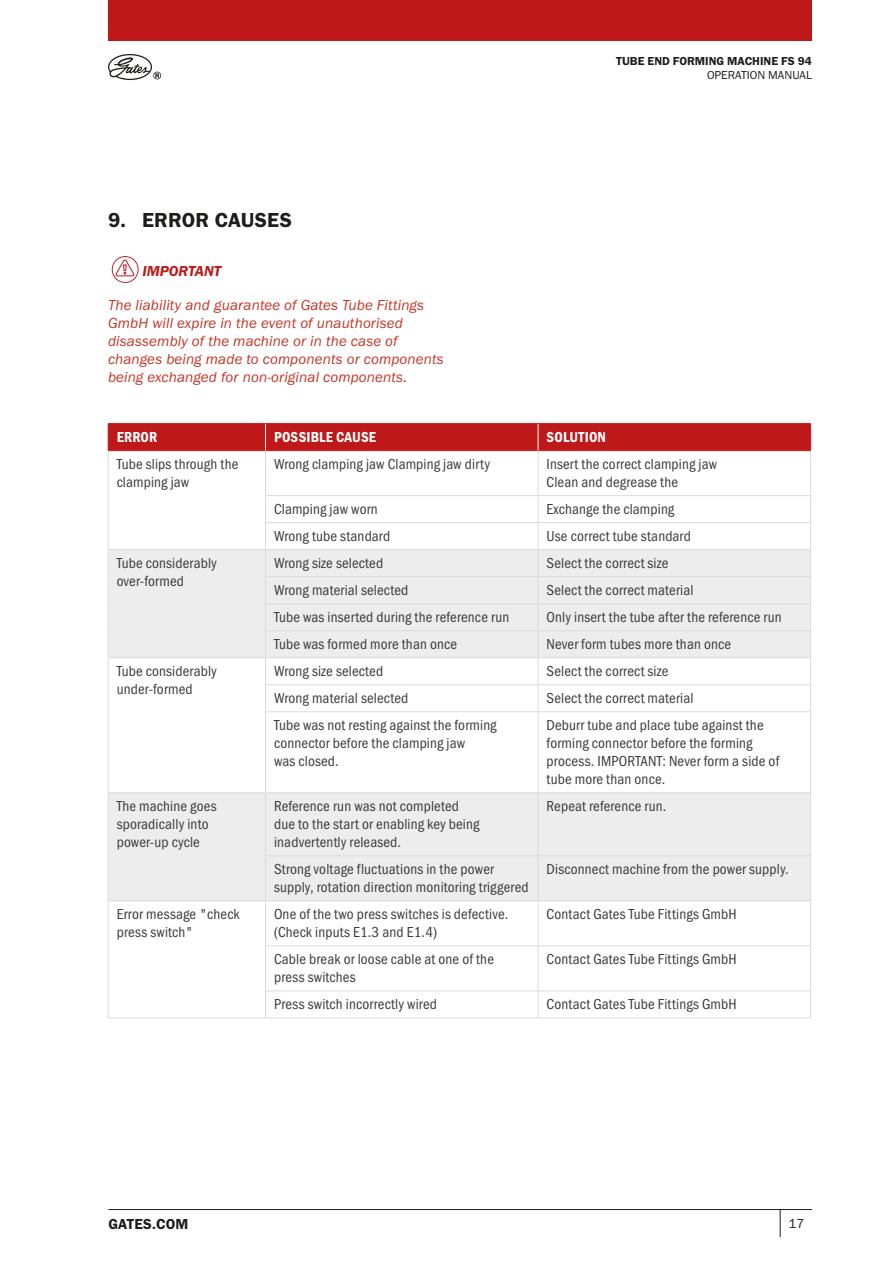
<style>
.page{position:relative;width:893px;height:1263px;background:#fff}
.page>*{position:absolute;margin:0;border:0;box-sizing:border-box;transform-origin:0 0}
.BODY_-_Title_-_14pt{font:21px "Franklin Gothic URW Dem";letter-spacing:.01em;color:#1d1d1b}
.BODY_-_10pt{font:15px/18px "Franklin Gothic URW Cond";letter-spacing:.01em;color:#3c3c3b}
.Body_-_Example-Note{font:15px/18px "Franklin Gothic URW Boo Ita";letter-spacing:.01em;color:#c43425}
.BODY_-_10pt-2{font:15px "Franklin Gothic URW Con Dem";letter-spacing:.01em;color:#fff}
.t1{font:15px "Franklin Gothic URW Dem";letter-spacing:.01em;color:#1d1d1b}
.Body_-_Example-Note-2{font:15px "Franklin Gothic URW Dem Ita";color:#be1818}
.t2{font:13.5px "Franklin Gothic URW Boo";color:#1d1d1b}
.t3{font:12px "Franklin Gothic URW Dem";color:#1d1d1b}
.t4{font:12px "Franklin Gothic URW Boo";color:#1d1d1b}
</style>
<div class="page">
<div style="left:108px;top:0;width:704px;height:40px;background:#be1818"></div>
<svg style="left:780px;top:1210px;width:1px;height:27px"></svg>
<hr style="left:108px;top:1209px;width:704px;height:1px;background:#1d1d1b">
<svg style="left:108px;top:54px;width:53px;height:26px"></svg>
<svg style="left:112px;top:256px;width:27px;height:27px"></svg>
<svg style="left:109px;top:451px;width:156px;height:567px"></svg>
<svg style="left:266px;top:451px;width:544px;height:567px"></svg>
<svg style="left:109px;top:550px;width:701px;height:350px;fill:#ededed"></svg>
<hr style="left:108px;top:451px;width:1px;height:45px;background:#dadada">
<hr style="left:265px;top:451px;width:1px;height:44px;background:#dadada">
<hr style="left:538px;top:451px;width:1px;height:44px;background:#dadada">
<hr style="left:810px;top:451px;width:1px;height:44px;background:#dadada">
<hr style="left:265px;top:495px;width:273px;height:1px;background:#dadada">
<hr style="left:538px;top:495px;width:273px;height:1px;background:#dadada">
<hr style="left:265px;top:522px;width:273px;height:1px;background:#dadada">
<hr style="left:538px;top:522px;width:273px;height:1px;background:#dadada">
<hr style="left:108px;top:549px;width:158px;height:1px;background:#dadada">
<hr style="left:266px;top:549px;width:272px;height:1px;background:#dadada">
<hr style="left:538px;top:549px;width:273px;height:1px;background:#dadada">
<hr style="left:265px;top:576px;width:273px;height:1px;background:#dadada">
<hr style="left:538px;top:576px;width:273px;height:1px;background:#dadada">
<hr style="left:265px;top:603px;width:273px;height:1px;background:#dadada">
<hr style="left:538px;top:603px;width:273px;height:1px;background:#dadada">
<hr style="left:265px;top:630px;width:273px;height:1px;background:#dadada">
<hr style="left:538px;top:630px;width:273px;height:1px;background:#dadada">
<hr style="left:108px;top:657px;width:158px;height:1px;background:#dadada">
<svg style="left:108px;top:496px;width:1px;height:216px"></svg>
<hr style="left:108px;top:712px;width:1px;height:81px;background:#dadada">
<hr style="left:266px;top:657px;width:272px;height:1px;background:#dadada">
<hr style="left:538px;top:657px;width:273px;height:1px;background:#dadada">
<hr style="left:265px;top:684px;width:273px;height:1px;background:#dadada">
<svg style="left:265px;top:496px;width:1px;height:215px"></svg>
<hr style="left:538px;top:684px;width:273px;height:1px;background:#dadada">
<svg style="left:538px;top:496px;width:1px;height:215px"></svg>
<svg style="left:810px;top:496px;width:1px;height:215px"></svg>
<hr style="left:265px;top:711px;width:273px;height:1px;background:#dadada">
<hr style="left:265px;top:712px;width:1px;height:81px;background:#dadada">
<hr style="left:538px;top:711px;width:273px;height:1px;background:#dadada">
<hr style="left:538px;top:712px;width:1px;height:81px;background:#dadada">
<hr style="left:810px;top:712px;width:1px;height:81px;background:#dadada">
<hr style="left:108px;top:792px;width:158px;height:1px;background:#dadada">
<hr style="left:108px;top:793px;width:1px;height:63px;background:#dadada">
<hr style="left:108px;top:856px;width:1px;height:45px;background:#dadada">
<hr style="left:266px;top:792px;width:272px;height:1px;background:#dadada">
<hr style="left:265px;top:793px;width:1px;height:63px;background:#dadada">
<hr style="left:538px;top:792px;width:273px;height:1px;background:#dadada">
<hr style="left:538px;top:793px;width:1px;height:63px;background:#dadada">
<hr style="left:810px;top:793px;width:1px;height:63px;background:#dadada">
<hr style="left:265px;top:855px;width:273px;height:1px;background:#dadada">
<hr style="left:265px;top:856px;width:1px;height:45px;background:#dadada">
<hr style="left:538px;top:855px;width:273px;height:1px;background:#dadada">
<hr style="left:538px;top:856px;width:1px;height:45px;background:#dadada">
<hr style="left:810px;top:856px;width:1px;height:45px;background:#dadada">
<hr style="left:108px;top:900px;width:158px;height:1px;background:#dadada">
<hr style="left:108px;top:901px;width:1px;height:45px;background:#dadada">
<hr style="left:108px;top:946px;width:1px;height:45px;background:#dadada">
<svg style="left:108px;top:991px;width:1px;height:27px"></svg>
<hr style="left:108px;top:1018px;width:158px;height:1px;background:#dadada">
<hr style="left:266px;top:900px;width:272px;height:1px;background:#dadada">
<hr style="left:265px;top:901px;width:1px;height:45px;background:#dadada">
<hr style="left:538px;top:900px;width:273px;height:1px;background:#dadada">
<hr style="left:538px;top:901px;width:1px;height:45px;background:#dadada">
<hr style="left:810px;top:901px;width:1px;height:45px;background:#dadada">
<hr style="left:265px;top:945px;width:273px;height:1px;background:#dadada">
<hr style="left:265px;top:946px;width:1px;height:45px;background:#dadada">
<hr style="left:538px;top:945px;width:273px;height:1px;background:#dadada">
<hr style="left:538px;top:946px;width:1px;height:45px;background:#dadada">
<hr style="left:810px;top:946px;width:1px;height:45px;background:#dadada">
<hr style="left:265px;top:991px;width:273px;height:1px;background:#dadada">
<svg style="left:265px;top:992px;width:1px;height:26px"></svg>
<hr style="left:538px;top:991px;width:273px;height:1px;background:#dadada">
<svg style="left:538px;top:992px;width:1px;height:26px"></svg>
<svg style="left:810px;top:992px;width:1px;height:26px"></svg>
<hr style="left:266px;top:1018px;width:272px;height:1px;background:#dadada">
<hr style="left:538px;top:1018px;width:273px;height:1px;background:#dadada">
<hr style="left:108px;top:423px;width:158px;height:1px;background:#be1818">
<hr style="left:266px;top:423px;width:272px;height:1px;background:#be1818">
<hr style="left:538px;top:423px;width:273px;height:1px;background:#be1818">
<div style="left:108px;top:424px;width:703px;height:27px;background:#be1818"></div>
<p class="BODY_-_Title_-_14pt" style="left:108px;top:207px;width:185px">9. ERROR CAUSES</p>
<p class="Body_-_Example-Note-2" style="left:142px;top:262px;width:80px">IMPORTANT</p>
<p class="Body_-_Example-Note" style="left:108px;top:296px;width:337px">The liability and guarantee of Gates Tube Fittings GmbH will expire in the event of unauthorised disassembly of the machine or in the case of changes being made to components or components being exchanged for non-original components.</p>
<p class="t3" style="left:616px;top:54px;width:197px">TUBE END FORMING MACHINE FS 94</p>
<p class="t4" style="left:707px;top:68px;width:106px">OPERATION MANUAL</p>
<p class="BODY_-_10pt-2" style="left:117px;top:427px;width:42px">ERROR</p>
<p class="BODY_-_10pt-2" style="left:274px;top:427px;width:103px">POSSIBLE CAUSE</p>
<p class="BODY_-_10pt-2" style="left:547px;top:427px;width:61px">SOLUTION</p>
<p class="BODY_-_10pt" style="left:117px;top:454px;width:123px">Tube slips through the clamping jaw</p>
<p class="BODY_-_10pt" style="left:274px;top:454px;width:217px">Wrong clamping jaw Clamping jaw dirty</p>
<p class="BODY_-_10pt" style="left:547px;top:454px;width:172px">Insert the correct clamping jaw<br>Clean and degrease the</p>
<p class="BODY_-_10pt" style="left:274px;top:499px;width:105px">Clamping jaw worn</p>
<p class="BODY_-_10pt" style="left:547px;top:499px;width:129px">Exchange the clamping</p>
<p class="BODY_-_10pt" style="left:274px;top:526px;width:118px">Wrong tube standard</p>
<p class="BODY_-_10pt" style="left:547px;top:526px;width:146px">Use correct tube standard</p>
<p class="BODY_-_10pt" style="left:117px;top:553px;width:102px">Tube considerably over-formed</p>
<p class="BODY_-_10pt" style="left:274px;top:553px;width:111px">Wrong size selected</p>
<p class="BODY_-_10pt" style="left:547px;top:553px;width:123px">Select the correct size</p>
<p class="BODY_-_10pt" style="left:274px;top:580px;width:136px">Wrong material selected</p>
<p class="BODY_-_10pt" style="left:547px;top:580px;width:149px">Select the correct material</p>
<p class="BODY_-_10pt" style="left:274px;top:607px;width:237px">Tube was inserted during the reference run</p>
<p class="BODY_-_10pt" style="left:547px;top:607px;width:237px">Only insert the tube after the reference run</p>
<p class="BODY_-_10pt" style="left:274px;top:634px;width:185px">Tube was formed more than once</p>
<p class="BODY_-_10pt" style="left:547px;top:634px;width:186px">Never form tubes more than once</p>
<p class="BODY_-_10pt" style="left:117px;top:661px;width:102px">Tube considerably under-formed</p>
<p class="BODY_-_10pt" style="left:274px;top:661px;width:111px">Wrong size selected</p>
<p class="BODY_-_10pt" style="left:547px;top:661px;width:123px">Select the correct size</p>
<p class="BODY_-_10pt" style="left:274px;top:688px;width:136px">Wrong material selected</p>
<p class="BODY_-_10pt" style="left:547px;top:688px;width:149px">Select the correct material</p>
<p class="BODY_-_10pt" style="left:274px;top:715px;width:224px">Tube was not resting against the forming connector before the clamping jaw<br>was closed.</p>
<p class="BODY_-_10pt" style="left:547px;top:715px;width:234px">Deburr tube and place tube against the forming connector before the forming process. IMPORTANT: Never form a side of tube more than once.</p>
<p class="BODY_-_10pt" style="left:117px;top:796px;width:101px">The machine goes sporadically into power-up cycle</p>
<p class="BODY_-_10pt" style="left:274px;top:796px;width:207px">Reference run was not completed due to the start or enabling key being inadvertently released.</p>
<p class="BODY_-_10pt" style="left:547px;top:796px;width:121px">Repeat reference run.</p>
<p class="BODY_-_10pt" style="left:274px;top:859px;width:256px">Strong voltage fluctuations in the power supply, rotation direction monitoring triggered</p>
<p class="BODY_-_10pt" style="left:547px;top:859px;width:244px">Disconnect machine from the power supply.</p>
<p class="BODY_-_10pt" style="left:117px;top:904px;width:125px">Error message "check press switch"</p>
<p class="BODY_-_10pt" style="left:274px;top:904px;width:236px">One of the two press switches is defective. (Check inputs E1.3 and E1.4)</p>
<p class="BODY_-_10pt" style="left:547px;top:904px;width:192px">Contact Gates Tube Fittings GmbH</p>
<p class="BODY_-_10pt" style="left:274px;top:949px;width:221px">Cable break or loose cable at one of the press switches</p>
<p class="BODY_-_10pt" style="left:547px;top:949px;width:192px">Contact Gates Tube Fittings GmbH</p>
<p class="BODY_-_10pt" style="left:274px;top:994px;width:164px">Press switch incorrectly wired</p>
<p class="BODY_-_10pt" style="left:547px;top:994px;width:192px">Contact Gates Tube Fittings GmbH</p>
<p class="t1" style="left:108px;top:1214px;width:81px">GATES.COM</p>
<p class="t2" style="left:788px;top:1215px;width:17px">17</p>
</div>
